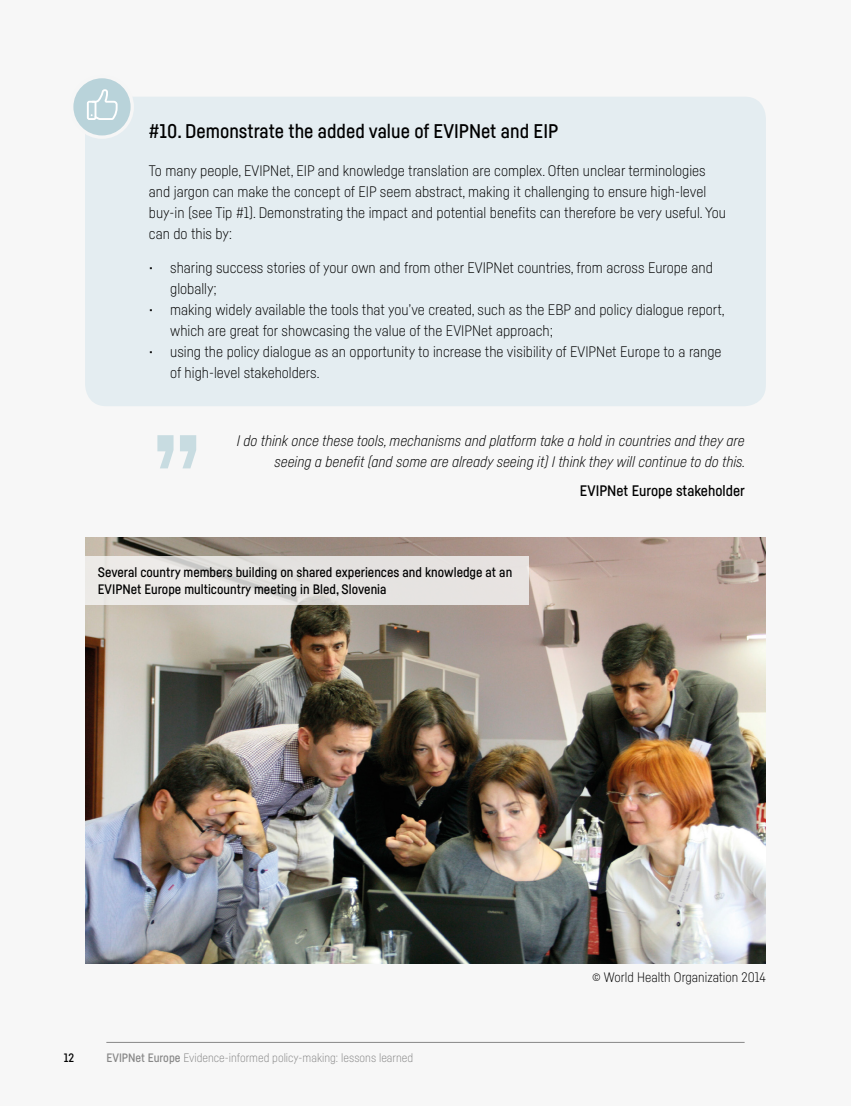
<style>
.page{position:relative;width:851px;height:1106px;background:#fff}
.page>*{position:absolute;margin:0;border:0;box-sizing:border-box;transform-origin:0 0}
.t1{font:500 133.35px "Fabrikat";color:#c8dce1}
.t2{font:500 19.5px "Fabrikat";color:#000}
.t3{font:300 15px/21px "Fabrikat";color:#000}
.t4{font:italic 300 15px/21px "Fabrikat";color:#000;text-align:right}
.t5{font:500 15px "Fabrikat";color:#000}
.t6{font:500 13.5px/16.5px "Fabrikat";color:#000}
.t7{font:300 13.5px "Fabrikat";color:#000}
.t8{font:300 12px "Fabrikat";color:#878787}
.t9{font:500 12px "Fabrikat";color:#000}
.s1{font-weight:500}
</style>
<div class="page">
<div style="left:0;top:0;width:850px;height:1106px;background:#f6f6f6"></div>
<div style="left:85px;top:97px;width:680px;height:41px;background:#e4edf1"></div>
<div style="left:85px;top:138px;width:680px;height:129px;background:#e4edf1"></div>
<div style="left:85px;top:235px;width:680px;height:87px;background:#e4edf1;border-radius:21px"></div>
<div style="left:85px;top:277px;width:680px;height:87px;background:#e4edf1;border-radius:21px"></div>
<div style="left:85px;top:319px;width:680px;height:87px;background:#e4edf1;border-radius:21px"></div>
<img style="left:85px;top:538px;width:680px;height:425px">
<div style="left:85px;top:557px;width:443px;height:48px;background:#e6e3e1"></div>
<div style="left:70px;top:75px;width:64px;height:64px;background:#f6f6f6;border-radius:50%"></div>
<div style="left:73px;top:78px;width:58px;height:57px;background:#b9d3da;border-radius:50%"></div>
<svg style="left:87px;top:89px;width:31px;height:31px"></svg>
<hr style="left:106px;top:1042px;width:638px;height:1px;background:#878787">
<h2 class="t2" style="left:149px;top:119px;width:411px">#10. Demonstrate the added value of EVIPNet and EIP</h2>
<p class="t3" style="left:149px;top:160px;width:578px">To many people, EVIPNet, EIP and knowledge translation are complex. Often unclear terminologies and jargon can make the concept of EIP seem abstract, making it challenging to ensure high-level buy-in (see Tip #1). Demonstrating the impact and potential benefits can therefore be very useful. You can do this by:</p>
<p class="t3" style="left:170px;top:257px;width:544px;text-indent:-21px">• sharing success stories of your own and from other EVIPNet countries, from across Europe and globally;</p>
<p class="t3" style="left:170px;top:299px;width:556px;text-indent:-21px">• making widely available the tools that you’ve created, such as the EBP and policy dialogue report, which are great for showcasing the value of the EVIPNet approach;</p>
<p class="t3" style="left:170px;top:341px;width:553px;text-indent:-21px">• using the policy dialogue as an opportunity to increase the visibility of EVIPNet Europe to a range of high-level stakeholders.</p>
<h1 class="t1" style="left:151px;top:401px;width:53px">”</h1>
<p class="t4" style="left:237px;top:429px;width:510px">I do think once these tools, mechanisms and platform take a hold in countries and they are seeing a benefit (and some are already seeing it) I think they will continue to do this.</p>
<p class="t5" style="left:580px;top:482px;width:166px">EVIPNet Europe stakeholder</p>
<p class="t6" style="left:98px;top:564px;width:416px">Several country members building on shared experiences and knowledge at an<br>EVIPNet Europe multicountry meeting in Bled, Slovenia</p>
<p class="t9" style="left:64px;top:1050px;width:12px">12</p>
<p class="t8" style="left:106px;top:1050px;width:308px"><span class="s1">EVIPNet Europe</span> Evidence-informed policy-making: lessons learned</p>
<p class="t7" style="left:592px;top:969px;width:175px">© World Health Organization 2014</p>
</div>
